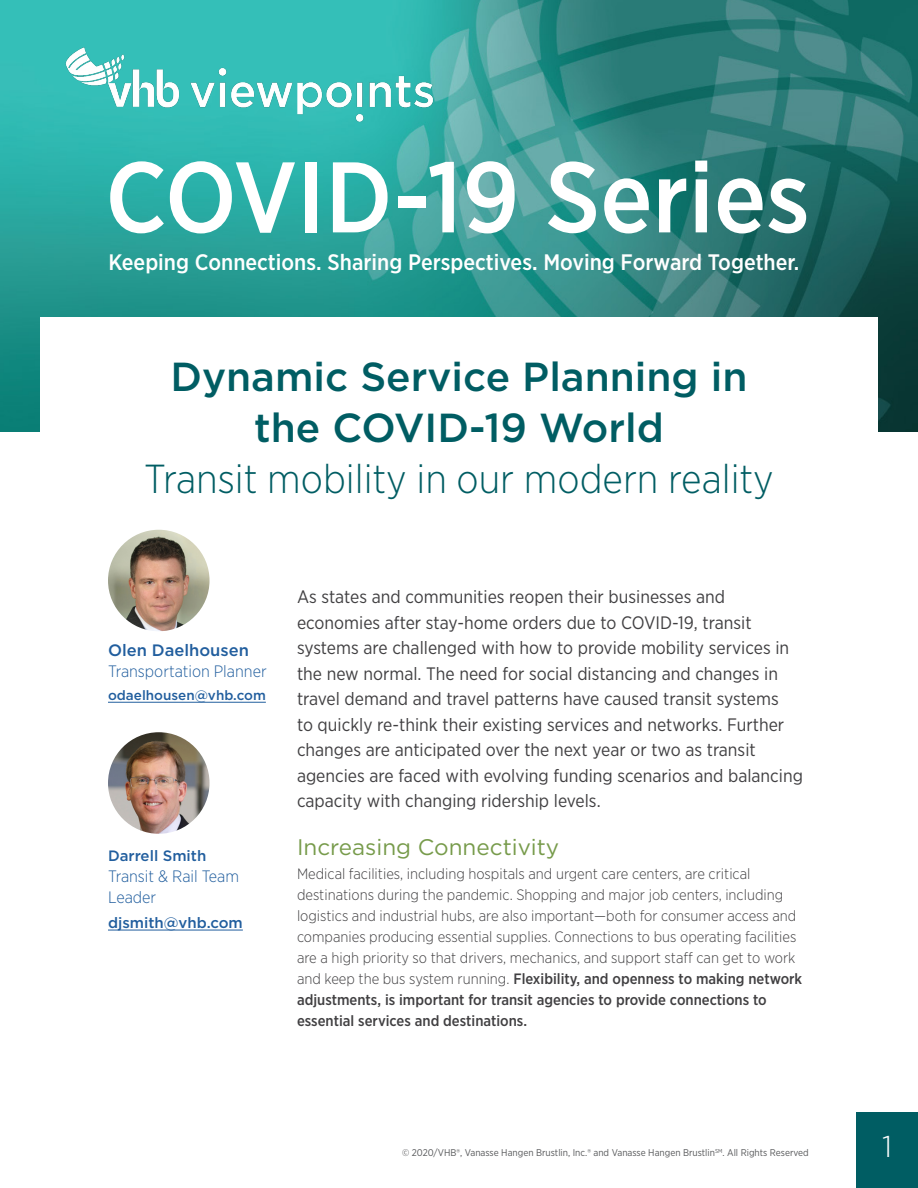
<style>
.page{position:relative;width:918px;height:1188px;background:#fff}
.page>*{position:absolute;margin:0;border:0;box-sizing:border-box;transform-origin:0 0}
.t1{font:500 100.05px "Gotham Narrow";color:#fff}
.t2{font:500 40.5px/51px "Gotham";color:#005d63;text-align:center}
.t3{font:300 40.5px "Gotham Narrow";color:#005d63}
.t4{font:300 30px "Gotham";color:#fff}
.t5{font:22.5px "Gotham";color:#779b4b}
.t6{font:500 22.35px "Gotham Narrow";color:#fff}
.t7{font:18px/25.5px "Gotham Narrow";color:#414042}
.t8{font:300 16.5px/21px "Gotham Narrow";color:#215e9e}
.t9{font:500 16.5px "Gotham";color:#215e9e}
.t10{font:300 15px/21px "Gotham Narrow";color:#414042}
.t11{font:500 15px "Gotham";color:#215e9e}
.t12{font:500 13.5px "Gotham";color:#215e9e}
.t13{font:9.75px "Gotham Narrow";color:#58595b}
.s1{font-weight:500}
</style>
<div class="page">
<img style="left:0;top:0;width:918px;height:432px">
<img style="left:62px;top:44px;width:375px;height:83px">
<div style="left:40px;top:317px;width:838px;height:183px;background:#fff"></div>
<div style="left:856px;top:1112px;width:62px;height:76px;background:#005d63"></div>
<hr style="left:108px;top:702px;width:158px;height:1px;background:#215e9e">
<hr style="left:108px;top:930px;width:135px;height:1px;background:#215e9e">
<img style="left:108px;top:530px;width:102px;height:101px;border-radius:51px">
<img style="left:108px;top:732px;width:102px;height:102px;border-radius:51px">
<h1 class="t1" style="left:105px;top:134px;width:706px">COVID-19 Series</h1>
<h3 class="t6" style="left:108px;top:248px;width:693px">Keeping Connections. Sharing Perspectives. Moving Forward Together.</h3>
<h2 class="t2" style="left:170px;top:351px;width:579px">Dynamic Service Planning in the COVID-19 World</h2>
<h2 class="t3" style="left:144px;top:454px;width:631px">Transit mobility in our modern reality</h2>
<p class="t9" style="left:108px;top:639px;width:142px">Olen Daelhousen</p>
<p class="t8" style="left:108px;top:660px;width:160px">Transportation Planner</p>
<p class="t12" style="left:108px;top:686px;width:159px">odaelhousen@vhb.com</p>
<p class="t11" style="left:108px;top:846px;width:100px">Darrell Smith</p>
<p class="t8" style="left:108px;top:865px;width:133px">Transit &amp; Rail Team<br>Leader</p>
<p class="t11" style="left:108px;top:913px;width:136px">djsmith@vhb.com</p>
<p class="t7" style="left:297px;top:584px;width:508px">As states and communities reopen their businesses and economies after stay-home orders due to COVID-19, transit systems are challenged with how to provide mobility services in the new normal. The need for social distancing and changes in travel demand and travel patterns have caused transit systems<br>to quickly re-think their existing services and networks. Further changes are anticipated over the next year or two as transit agencies are faced with evolving funding scenarios and balancing capacity with changing ridership levels.</p>
<h3 class="t5" style="left:297px;top:832px;width:264px">Increasing Connectivity</h3>
<p class="t10" style="left:297px;top:863px;width:507px">Medical facilities, including hospitals and urgent care centers, are critical destinations during the pandemic. Shopping and major job centers, including logistics and industrial hubs, are also important—both for consumer access and companies producing essential supplies. Connections to bus operating facilities are a high priority so that drivers, mechanics, and support staff can get to work and keep the bus system running. <span class="s1">Flexibility, and openness to making network adjustments, is important for transit agencies to provide connections to essential services and destinations.</span></p>
<p class="t13" style="left:402px;top:1147px;width:408px">© 2020/VHB®, Vanasse Hangen Brustlin, Inc.® and Vanasse Hangen Brustlin<sup>SM</sup>. All Rights Reserved</p>
<h3 class="t4" style="left:882px;top:1127px;width:12px">1</h3>
</div>
